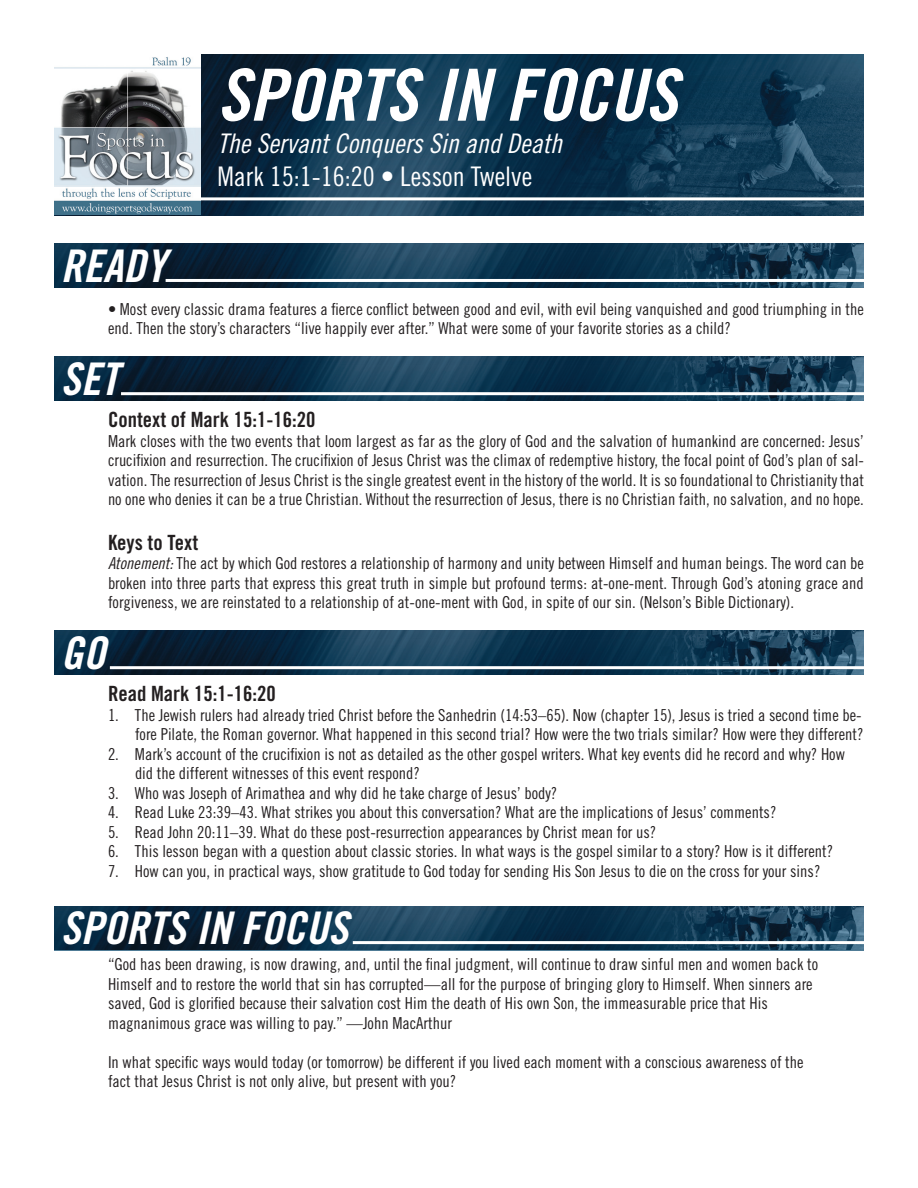
<style>
.page{position:relative;width:918px;height:1188px;background:#fff}
.page>*{position:absolute;margin:0;border:0;box-sizing:border-box;transform-origin:0 0}
.t1{font:72px "Trade Gothic LT Std Bd Cn 20 Obl";color:#fff}
.t2{font:45px "Trade Gothic LT Std Bd Cn 20 Obl";color:#fff}
.t3{font:27px "Trade Gothic LT Std Cn 18 Obl";color:#fff}
.t4{font:27px "Trade Gothic LT Std Cn 18";color:#fff}
.t5{font:21px "Trade Gothic LT Std Bd Cn 20";color:#231f20}
.t6{font:16.5px/19.5px "Trade Gothic LT Std Cn 18";color:#231f20}
.s1{font-family:"Trade Gothic LT Std Cn 18 Obl"}
</style>
<div class="page">
<img style="left:54px;top:54px;width:810px;height:162px">
<img style="left:54px;top:244px;width:810px;height:44px">
<img style="left:54px;top:357px;width:810px;height:44px">
<img style="left:54px;top:631px;width:810px;height:44px">
<img style="left:54px;top:906px;width:810px;height:44px">
<hr style="left:166px;top:279px;width:698px;height:3px;background:#fff">
<hr style="left:199px;top:197px;width:669px;height:3px;background:#fff">
<hr style="left:121px;top:392px;width:743px;height:3px;background:#fff">
<hr style="left:110px;top:666px;width:754px;height:3px;background:#fff">
<hr style="left:353px;top:941px;width:511px;height:3px;background:#fff">
<img style="left:54px;top:54px;width:146px;height:161px">
<p class="t1" style="left:217px;top:51px;width:461px">SPORTS IN FOCUS</p>
<p class="t3" style="left:217px;top:127px;width:346px">The Servant Conquers Sin and Death</p>
<p class="t4" style="left:217px;top:160px;width:316px">Mark 15:1-16:20 • Lesson Twelve</p>
<p class="t2" style="left:61px;top:239px;width:106px">READY</p>
<p class="t6" style="left:108px;top:299px;width:757px">• Most every classic drama features a fierce conflict between good and evil, with evil being vanquished and good triumphing in the end. Then the story’s characters “live happily ever after.” What were some of your favorite stories as a child?</p>
<p class="t2" style="left:61px;top:352px;width:59px">SET</p>
<p class="t5" style="left:108px;top:407px;width:209px">Context of Mark 15:1-16:20</p>
<p class="t6" style="left:108px;top:431px;width:758px;text-align:justify">Mark closes with the two events that loom largest as far as the glory of God and the salvation of humankind are concerned: Jesus’ crucifixion and resurrection. The crucifixion of Jesus Christ was the climax of redemptive history, the focal point of God’s plan of sal&shy;vation. The resurrection of Jesus Christ is the single greatest event in the history of the world. It is so foundational to Christianity that no one who denies it can be a true Christian. Without the resurrection of Jesus, there is no Christian faith, no salvation, and no hope.</p>
<p class="t5" style="left:108px;top:530px;width:92px">Keys to Text</p>
<p class="t6" style="left:108px;top:554px;width:758px;text-align:justify"><span class="s1">Atonement:</span> The act by which God restores a relationship of harmony and unity between Himself and human beings. The word can be broken into three parts that express this great truth in simple but profound terms: at-one-ment. Through God’s atoning grace and forgiveness, we are reinstated to a relationship of at-one-ment with God, in spite of our sin. (Nelson’s Bible Dictionary).</p>
<p class="t2" style="left:61px;top:626px;width:46px">GO</p>
<p class="t5" style="left:108px;top:681px;width:169px">Read Mark 15:1-16:20</p>
<p class="t6" style="left:108px;top:705px;width:757px;text-align:right">1. The Jewish rulers had already tried Christ before the Sanhedrin (14:53–65). Now (chapter 15), Jesus is tried a second time be&shy;fore Pilate, the Roman governor. What happened in this second trial? How were the two trials similar? How were they different?</p>
<p class="t6" style="left:135px;top:744px;width:711px;text-indent:-27px">2. Mark’s account of the crucifixion is not as detailed as the other gospel writers. What key events did he record and why? How did the different witnesses of this event respond?</p>
<p class="t6" style="left:108px;top:783px;width:451px">3. Who was Joseph of Arimathea and why did he take charge of Jesus’ body?</p>
<p class="t6" style="left:108px;top:802px;width:670px">4. Read Luke 23:39–43. What strikes you about this conversation? What are the implications of Jesus’ comments?</p>
<p class="t6" style="left:108px;top:822px;width:550px">5. Read John 20:11–39. What do these post-resurrection appearances by Christ mean for us?</p>
<p class="t6" style="left:108px;top:841px;width:727px">6. This lesson began with a question about classic stories. In what ways is the gospel similar to a story? How is it different?</p>
<p class="t6" style="left:108px;top:861px;width:714px">7. How can you, in practical ways, show gratitude to God today for sending His Son Jesus to die on the cross for your sins?</p>
<p class="t2" style="left:61px;top:901px;width:289px">SPORTS IN FOCUS</p>
<p class="t6" style="left:108px;top:955px;width:712px">“God has been drawing, is now drawing, and, until the final judgment, will continue to draw sinful men and women back to</p>
<p class="t6" style="left:108px;top:974px;width:706px">Himself and to restore the world that sin has corrupted—all for the purpose of bringing glory to Himself. When sinners are</p>
<p class="t6" style="left:108px;top:994px;width:661px">saved, God is glorified because their salvation cost Him the death of His own Son, the immeasurable price that His</p>
<p class="t6" style="left:108px;top:1013px;width:345px">magnanimous grace was willing to pay.” —John MacArthur</p>
<p class="t6" style="left:108px;top:1052px;width:697px">In what specific ways would today (or tomorrow) be different if you lived each moment with a conscious awareness of the</p>
<p class="t6" style="left:108px;top:1072px;width:350px">fact that Jesus Christ is not only alive, but present with you?</p>
</div>
